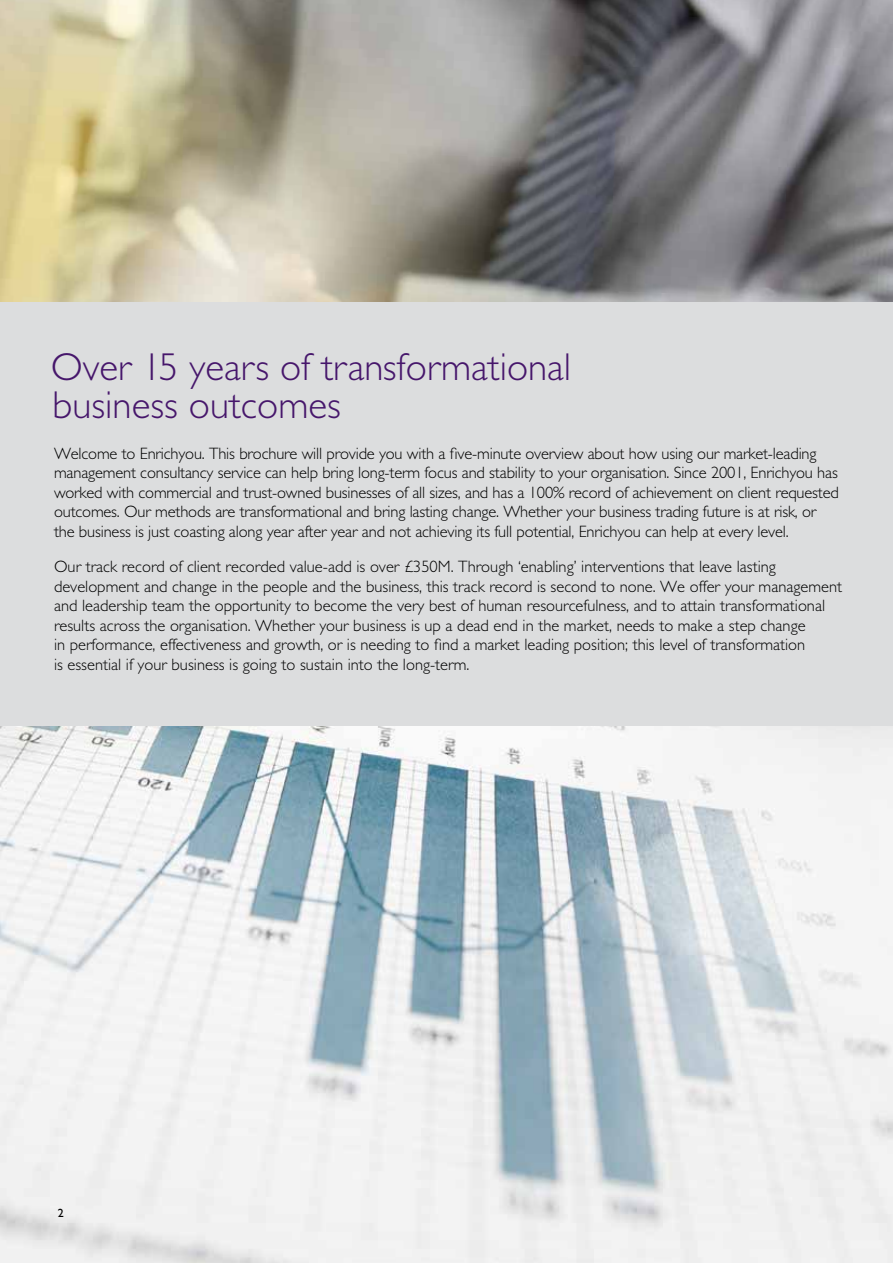
<style>
.page{position:relative;width:893px;height:1263px;background:#fff}
.page>*{position:absolute;margin:0;border:0;box-sizing:border-box;transform-origin:0 0}
.t1{font:300 39px/38.8px "M Gill Sans";color:#46166b}
.t2{font:300 16.5px/19.5px "M Gill Sans";color:#000}
.t3{font:12px "M Gill Sans";color:#000}
</style>
<div class="page">
<img style="left:0;top:0;width:893px;height:303px">
<img style="left:0;top:726px;width:893px;height:537px">
<div style="left:0;top:303px;width:893px;height:423px;background:#dcddde"></div>
<h1 class="t1" style="left:51px;top:347px;width:522px">Over 15 years of transformational business outcomes</h1>
<p class="t2" style="left:54px;top:443px;width:786px">Welcome to Enrichyou. This brochure will provide you with a five-minute overview about how using our market-leading management consultancy service can help bring long-term focus and stability to your organisation. Since 2001, Enrichyou has worked with commercial and trust-owned businesses of all sizes, and has a 100% record of achievement on client requested outcomes. Our methods are transformational and bring lasting change. Whether your business trading future is at risk, or the business is just coasting along year after year and not achieving its full potential, Enrichyou can help at every level.</p>
<p class="t2" style="left:54px;top:557px;width:790px">Our track record of client recorded value-add is over £350M. Through ‘enabling’ interventions that leave lasting development and change in the people and the business, this track record is second to none. We offer your management and leadership team the opportunity to become the very best of human resourcefulness, and to attain transformational results across the organisation. Whether your business is up a dead end in the market, needs to make a step change<br>in performance, effectiveness and growth, or is needing to find a market leading position; this level of transformation<br>is essential if your business is going to sustain into the long-term.</p>
<p class="t3" style="left:58px;top:1206px;width:7px">2</p>
</div>
